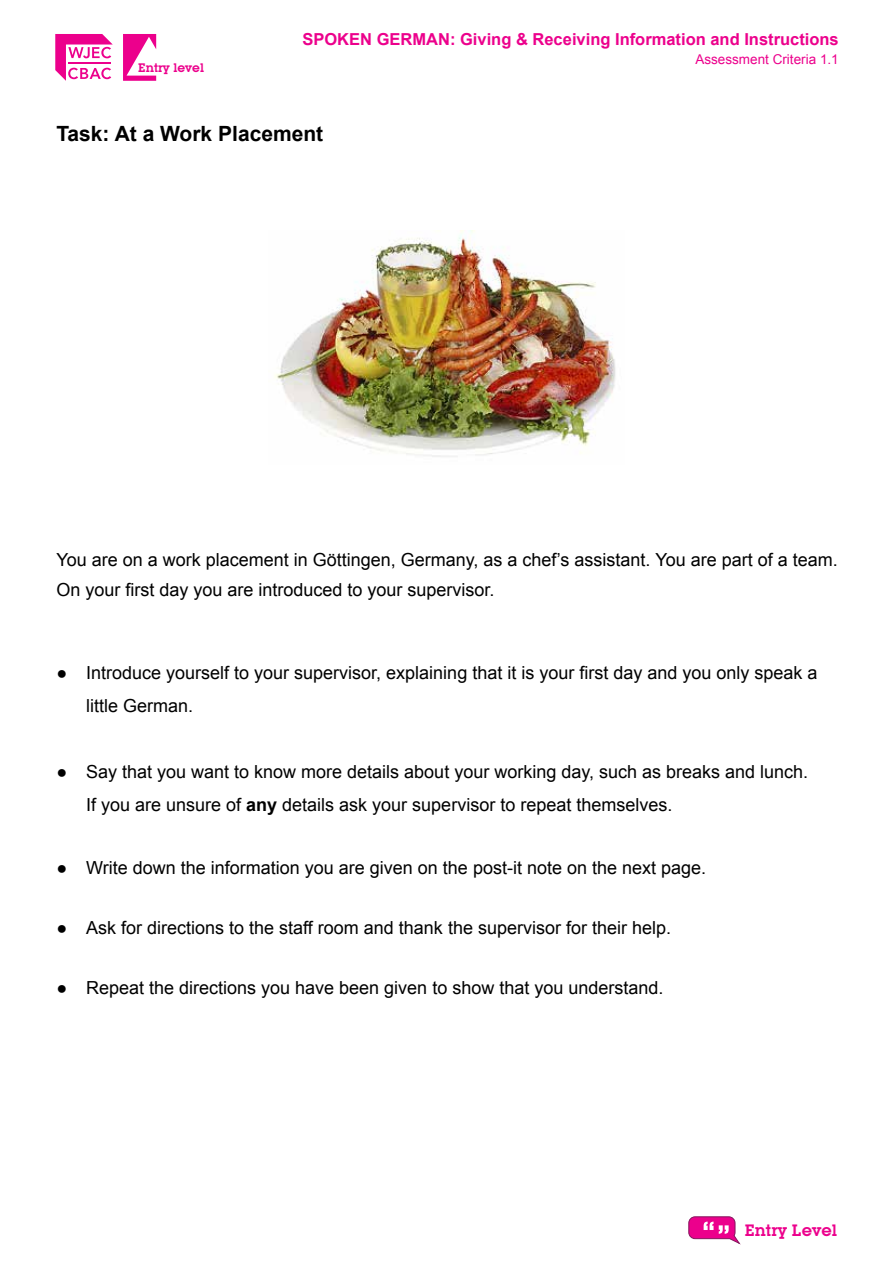
<style>
.page{position:relative;width:893px;height:1263px;background:#fff}
.page>*{position:absolute;margin:0;border:0;box-sizing:border-box;transform-origin:0 0}
.t1{font:700 21px "Arial";color:#000}
.t2{font:18px/33px "Arial";color:#000}
.t3{font:700 16.5px "Arial";color:#ec008c}
.t4{font:16.2px "Lubalin Graph IT Cby BT Demi HAT";color:#ec008c}
.t5{font:13.5px "Arial";color:#ec008c}
.t6{font:12.15px "Lubalin Graph IT Cby BT Demi HAT";color:#ec008c}
.s1{font-weight:700}
</style>
<div class="page">
<svg style="left:123px;top:34px;width:33px;height:47px"></svg>
<svg style="left:55px;top:34px;width:58px;height:47px"></svg>
<svg style="left:689px;top:1216px;width:51px;height:28px"></svg>
<img style="left:275px;top:231px;width:341px;height:226px">
<p class="t6" style="left:138px;top:60px;width:67px">Entry level</p>
<p class="t3" style="left:302px;top:28px;width:538px">SPOKEN GERMAN: Giving &amp; Receiving Information and Instructions</p>
<p class="t5" style="left:695px;top:50px;width:145px">Assessment Criteria 1.1</p>
<p class="t1" style="left:56px;top:119px;width:268px">Task: At a Work Placement</p>
<p class="t2" style="left:56px;top:545px;width:783px;line-height:30px">You are on a work placement in Göttingen, Germany, as a chef’s assistant. You are part of a team.<br>On your first day you are introduced to your supervisor.</p>
<p class="t2" style="left:86px;top:656px;width:733px;text-indent:-30px">● Introduce yourself to your supervisor, explaining that it is your first day and you only speak a little German.</p>
<p class="t2" style="left:86px;top:755px;width:724px;text-indent:-30px">● Say that you want to know more details about your working day, such as breaks and lunch.<br>If you are unsure of <span class="s1">any</span> details ask your supervisor to repeat themselves.</p>
<p class="t2" style="left:56px;top:851px;width:651px">● Write down the information you are given on the post-it note on the next page.</p>
<p class="t2" style="left:56px;top:911px;width:616px">● Ask for directions to the staff room and thank the supervisor for their help.</p>
<p class="t2" style="left:56px;top:971px;width:609px">● Repeat the directions you have been given to show that you understand.</p>
<p class="t4" style="left:745px;top:1220px;width:94px">Entry Level</p>
</div>
